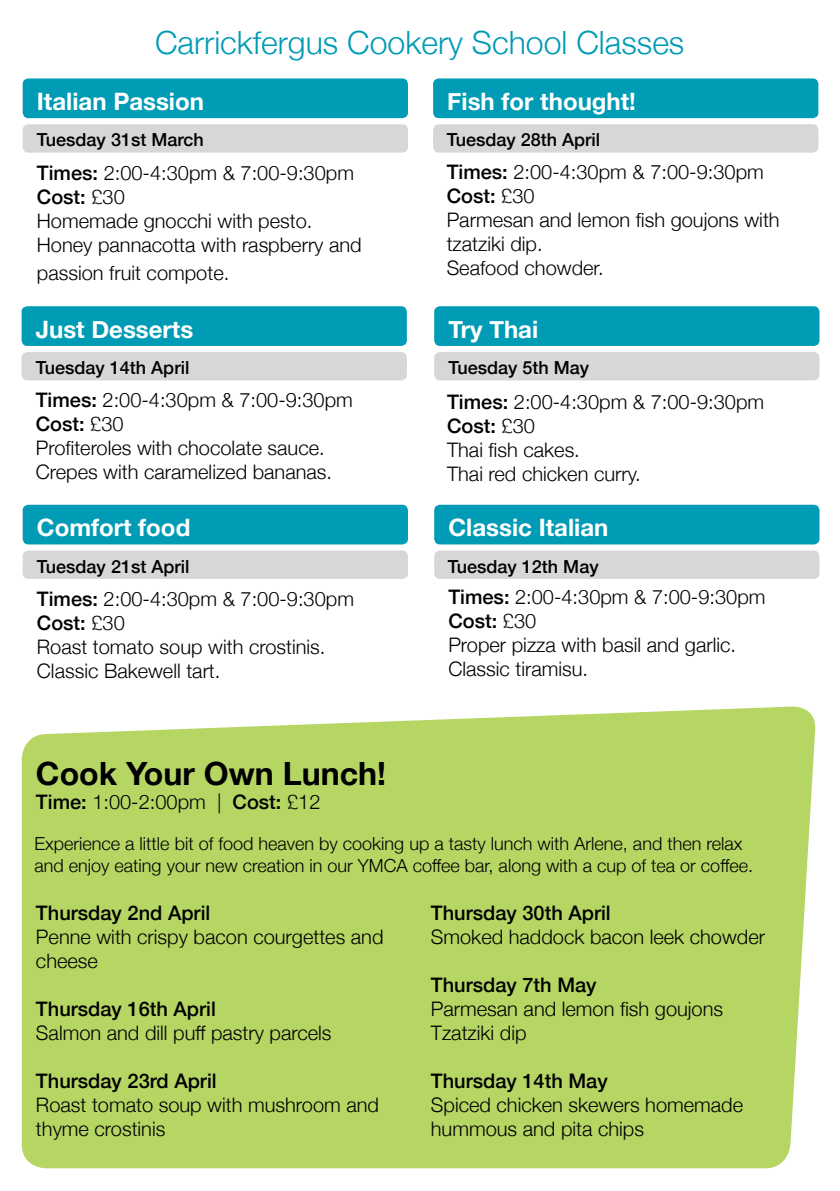
<style>
.page{position:relative;width:840px;height:1191px;background:#fff}
.page>*{position:absolute;margin:0;border:0;box-sizing:border-box;transform-origin:0 0}
.t1{font:300 32px "Helvetica Neue";color:#009bb5}
.t2{font:700 32px "Helvetica Neue";color:#000}
.t3{font:700 24px "Helvetica Neue";color:#fff}
.t4{font:300 20px/24px "Helvetica Neue";color:#000}
.t5{font:500 20px "Helvetica Neue";color:#000}
.t6{font:300 18px/21.6px "Helvetica Neue";color:#000}
.t7{font:500 18px "Helvetica Neue";color:#000}
.s1{font-weight:500}
</style>
<div class="page">
<div style="left:23px;top:78px;width:385px;height:40px;background:#009bb5;border-radius:6px"></div>
<div style="left:22px;top:706px;width:794px;height:462px;background:#b6d664"></div>
<div style="left:23px;top:124px;width:385px;height:29px;background:#d8d7d8;border-radius:6px"></div>
<div style="left:22px;top:306px;width:384px;height:40px;background:#009bb5;border-radius:6px"></div>
<div style="left:22px;top:352px;width:384px;height:28px;background:#d8d7d8;border-radius:6px"></div>
<div style="left:23px;top:505px;width:385px;height:39px;background:#009bb5;border-radius:6px"></div>
<div style="left:23px;top:550px;width:385px;height:29px;background:#d8d7d8;border-radius:6px"></div>
<div style="left:433px;top:78px;width:384px;height:40px;background:#009bb5;border-radius:6px"></div>
<div style="left:433px;top:124px;width:384px;height:29px;background:#d8d7d8;border-radius:6px"></div>
<div style="left:434px;top:306px;width:385px;height:40px;background:#009bb5;border-radius:6px"></div>
<div style="left:434px;top:352px;width:385px;height:28px;background:#d8d7d8;border-radius:6px"></div>
<div style="left:434px;top:505px;width:385px;height:39px;background:#009bb5;border-radius:6px"></div>
<div style="left:434px;top:550px;width:385px;height:29px;background:#d8d7d8;border-radius:6px"></div>
<h1 class="t1" style="left:155px;top:16px;width:530px">Carrickfergus Cookery School Classes</h1>
<p class="t3" style="left:37px;top:83px;width:169px">Italian Passion</p>
<p class="t7" style="left:37px;top:126px;width:168px">Tuesday 31st March</p>
<p class="t4" style="left:37px;top:159px;width:326px"><span class="s1">Times:</span> 2:00-4:30pm &amp; 7:00-9:30pm<br><span class="s1">Cost:</span> £30<br>Homemade gnocchi with pesto.<br>Honey pannacotta with raspberry and</p>
<p class="t4" style="left:37px;top:260px;width:194px">passion fruit compote.</p>
<p class="t3" style="left:36px;top:310px;width:159px">Just Desserts</p>
<p class="t7" style="left:36px;top:353px;width:155px">Tuesday 14th April</p>
<p class="t4" style="left:36px;top:387px;width:318px"><span class="s1">Times:</span> 2:00-4:30pm &amp; 7:00-9:30pm<br><span class="s1">Cost:</span> £30<br>Profiteroles with chocolate sauce.<br>Crepes with caramelized bananas.</p>
<p class="t3" style="left:37px;top:509px;width:155px">Comfort food</p>
<p class="t7" style="left:37px;top:552px;width:154px">Tuesday 21st April</p>
<p class="t4" style="left:37px;top:585px;width:318px"><span class="s1">Times:</span> 2:00-4:30pm &amp; 7:00-9:30pm<br><span class="s1">Cost:</span> £30<br>Roast tomato soup with crostinis.<br>Classic Bakewell tart.</p>
<h1 class="t2" style="left:36px;top:749px;width:351px">Cook Your Own Lunch!</h1>
<p class="t4" style="left:36px;top:788px;width:286px"><span class="s1">Time:</span> 1:00-2:00pm | <span class="s1">Cost:</span> £12</p>
<p class="t3" style="left:447px;top:83px;width:190px">Fish for thought!</p>
<p class="t7" style="left:446px;top:126px;width:155px">Tuesday 28th April</p>
<p class="t4" style="left:446px;top:158px;width:334px"><span class="s1">Times:</span> 2:00-4:30pm &amp; 7:00-9:30pm<br><span class="s1">Cost:</span> £30<br>Parmesan and lemon fish goujons with tzatziki dip.<br>Seafood chowder.</p>
<p class="t3" style="left:448px;top:310px;width:91px">Try Thai</p>
<p class="t7" style="left:448px;top:353px;width:142px">Tuesday 5th May</p>
<p class="t4" style="left:447px;top:388px;width:318px"><span class="s1">Times:</span> 2:00-4:30pm &amp; 7:00-9:30pm<br><span class="s1">Cost:</span> £30<br>Thai fish cakes.<br>Thai red chicken curry.</p>
<p class="t3" style="left:448px;top:509px;width:161px">Classic Italian</p>
<p class="t7" style="left:447px;top:552px;width:152px">Tuesday 12th May</p>
<p class="t4" style="left:448px;top:583px;width:318px"><span class="s1">Times:</span> 2:00-4:30pm &amp; 7:00-9:30pm<br><span class="s1">Cost:</span> £30<br>Proper pizza with basil and garlic.<br>Classic tiramisu.</p>
<p class="t6" style="left:34px;top:831px;width:719px">Experience a little bit of food heaven by cooking up a tasty lunch with Arlene, and then relax and enjoy eating your new creation in our YMCA coffee bar, along with a cup of tea or coffee.</p>
<p class="t5" style="left:36px;top:897px;width:176px">Thursday 2nd April</p>
<p class="t4" style="left:36px;top:923px;width:349px">Penne with crispy bacon courgettes and cheese</p>
<p class="t5" style="left:36px;top:993px;width:181px">Thursday 16th April</p>
<p class="t4" style="left:36px;top:1019px;width:297px">Salmon and dill puff pastry parcels</p>
<p class="t5" style="left:36px;top:1065px;width:182px">Thursday 23rd April</p>
<p class="t4" style="left:36px;top:1091px;width:344px">Roast tomato soup with mushroom and thyme crostinis</p>
<p class="t5" style="left:430px;top:897px;width:181px">Thursday 30th April</p>
<p class="t4" style="left:430px;top:923px;width:335px">Smoked haddock bacon leek chowder</p>
<p class="t5" style="left:430px;top:969px;width:167px">Thursday 7th May</p>
<p class="t4" style="left:430px;top:995px;width:293px">Parmesan and lemon fish goujons<br>Tzatziki dip</p>
<p class="t5" style="left:430px;top:1065px;width:178px">Thursday 14th May</p>
<p class="t4" style="left:430px;top:1091px;width:313px">Spiced chicken skewers homemade hummous and pita chips</p>
</div>
